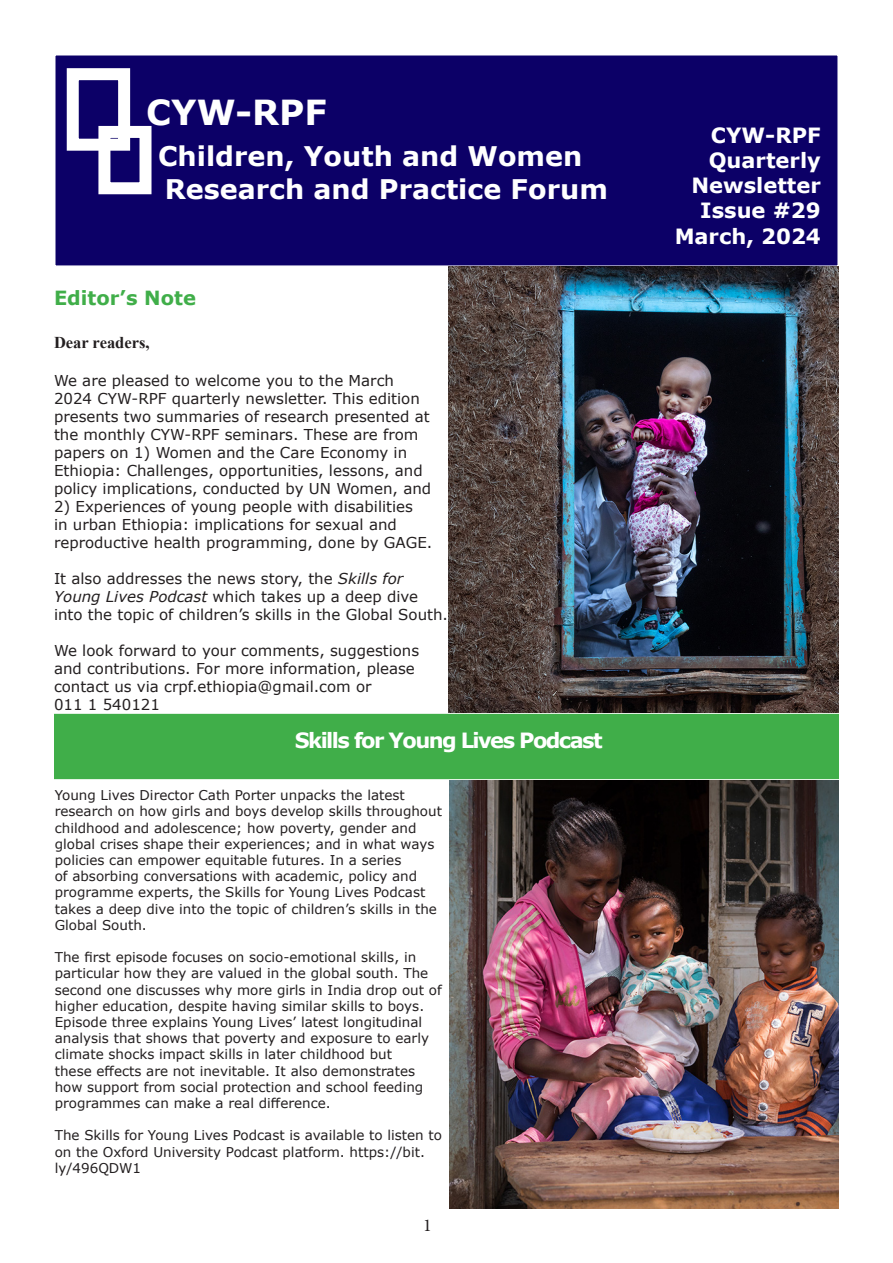
<style>
.page{position:relative;width:893px;height:1263px;background:#fff}
.page>*{position:absolute;margin:0;border:0;box-sizing:border-box;transform-origin:0 0}
.t1{font:700 34.5px "Verdana";color:#fff}
.t2{font:700 27px "Verdana";color:#fff}
.t3{font:700 21px "Verdana";color:#fff}
.t4{font:700 21px "Verdana";letter-spacing:-.075em;color:#fff}
.t5{font:700 19.5px "Verdana";color:#40ae49}
.t6{font:18px "Minion Pro";color:#231f20}
.t7{font:700 16.5px "Times New Roman";color:#231f20}
.t8{font:15px/18px "Verdana";color:#231f20}
.t9{font:13.5px/16.2px "Verdana";color:#231f20}
.s1{font-style:italic}
</style>
<div class="page">
<div style="left:54px;top:54px;width:785px;height:213px;background:#0c0067;border:2px solid #fff"></div>
<div style="left:52px;top:712px;width:788px;height:69px;background:#40ae49;border:2px solid #fff"></div>
<div style="left:67px;top:68px;width:63px;height:83px;background:#0c0067;border:12px solid #fff"></div>
<div style="left:98px;top:126px;width:54px;height:68px;border:12px solid #fff"></div>
<img style="left:449px;top:267px;width:390px;height:445px">
<img style="left:449px;top:781px;width:390px;height:428px">
<p class="t1" style="left:146px;top:88px;width:182px">CYW-RPF</p>
<p class="t2" style="left:158px;top:137px;width:426px">Children, Youth and Women</p>
<p class="t2" style="left:165px;top:170px;width:445px">Research and Practice Forum</p>
<p class="t5" style="left:54px;top:284px;width:144px">Editor’s Note</p>
<p class="t7" style="left:54px;top:331px;width:97px">Dear readers,</p>
<p class="t8" style="left:54px;top:372px;width:379px">We are pleased to welcome you to the March 2024 CYW-RPF quarterly newsletter. This edition presents two summaries of research presented at the monthly CYW-RPF seminars. These are from papers on 1) Women and the Care Economy in Ethiopia: Challenges, opportunities, lessons, and policy implications, conducted by UN Women, and</p>
<p class="t8" style="left:54px;top:498px;width:380px">2) Experiences of young people with disabilities<br>in urban Ethiopia: implications for sexual and reproductive health programming, done by GAGE.</p>
<p class="t8" style="left:54px;top:570px;width:395px">It also addresses the news story, the <span class="s1">Skills for<br>Young Lives Podcast</span> which takes up a deep dive into the topic of children’s skills in the Global South.</p>
<p class="t8" style="left:54px;top:642px;width:367px">We look forward to your comments, suggestions and contributions. For more information, please contact us via crpf.ethiopia@gmail.com or</p>
<p class="t8" style="left:54px;top:696px;width:107px">011 1 540121</p>
<p class="t4" style="left:295px;top:725px;width:309px">Skills for Young Lives Podcast</p>
<p class="t9" style="left:55px;top:787px;width:389px">Young Lives Director Cath Porter unpacks the latest research on how girls and boys develop skills throughout childhood and adolescence; how poverty, gender and global crises shape their experiences; and in what ways policies can empower equitable futures. In a series<br>of absorbing conversations with academic, policy and programme experts, the Skills for Young Lives Podcast takes a deep dive into the topic of children’s skills in the Global South.</p>
<p class="t9" style="left:55px;top:949px;width:389px">The first episode focuses on socio-emotional skills, in particular how they are valued in the global south. The second one discusses why more girls in India drop out of higher education, despite having similar skills to boys.<br>Episode three explains Young Lives’ latest longitudinal analysis that shows that poverty and exposure to early climate shocks impact skills in later childhood but<br>these effects are not inevitable. It also demonstrates how support from social protection and school feeding programmes can make a real difference.</p>
<p class="t9" style="left:55px;top:1127px;width:389px">The Skills for Young Lives Podcast is available to listen to on the Oxford University Podcast platform. https://bit. ly/496QDW1</p>
<h3 class="t6" style="left:423px;top:1214px;width:10px">1</h3>
<p class="t3" style="left:711px;top:120px;width:111px">CYW-RPF</p>
<p class="t3" style="left:709px;top:145px;width:114px">Quarterly</p>
<p class="t3" style="left:691px;top:171px;width:131px">Newsletter</p>
<p class="t3" style="left:700px;top:196px;width:122px">Issue #29</p>
<p class="t3" style="left:675px;top:221px;width:148px">March, 2024</p>
</div>
